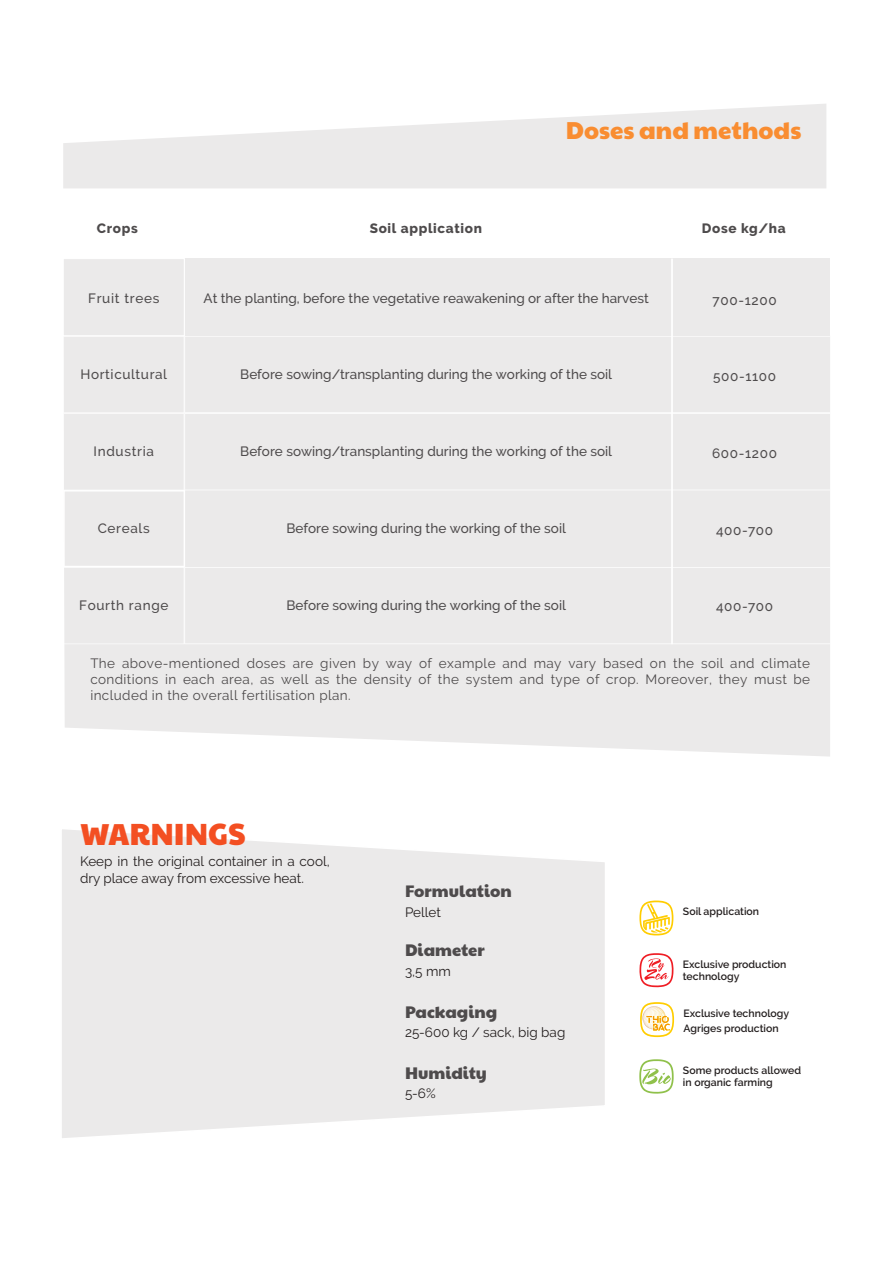
<style>
.page{position:relative;width:893px;height:1263px;background:#fff}
.page>*{position:absolute;margin:0;border:0;box-sizing:border-box;transform-origin:0 0}
.t1{font:30px "Paytone One";color:#f34f22}
.t2{font:24px "Paytone One";color:#f98d31}
.t3{font:16.5px "Paytone One";color:#4e4b4c}
.t4{font:500 13.5px "Raleway";color:#4e4b4c}
.t5{font:13.5px/16.2px "Raleway";letter-spacing:.03em;color:#4e4b4c;text-align:justify}
.t6{font:13.5px/16.2px "Raleway";color:#241f1f}
.t7{font:500 13.5px "Raleway";letter-spacing:.05em;color:#4e4b4c}
.t8{font:800 13.5px "Raleway";letter-spacing:.05em;color:#4e4b4c}
.t9{font:500 13.5px "Raleway";letter-spacing:.045em;color:#4e4b4c}
.t10{font:600 10.5px/12px "Raleway";color:#241f1f}
</style>
<div class="page">
<svg style="left:640px;top:1002px;width:34px;height:35px"></svg>
<svg style="left:63px;top:104px;width:763px;height:84px;fill:#ebeaea"></svg>
<svg style="left:62px;top:829px;width:543px;height:309px;background:#edecec"></svg>
<svg style="left:639px;top:953px;width:34px;height:34px"></svg>
<svg style="left:639px;top:900px;width:34px;height:35px"></svg>
<svg style="left:64px;top:490px;width:766px;height:266px;background:#ecebeb"></svg>
<div style="left:185px;top:337px;width:645px;height:75px;background:#ebeaea"></div>
<div style="left:184px;top:259px;width:646px;height:77px;background:#ebeaea"></div>
<div style="left:185px;top:414px;width:645px;height:76px;background:#ebeaea"></div>
<div style="left:64px;top:259px;width:121px;height:385px;background:#ebeaea"></div>
<div style="left:184px;top:567px;width:646px;height:77px;background:#ebeaea"></div>
<hr style="left:671px;top:259px;width:2px;height:385px;background:#fff">
<svg style="left:639px;top:1059px;width:35px;height:35px"></svg>
<h2 class="t2" style="left:566px;top:109px;width:237px">Doses and methods</h2>
<p class="t8" style="left:97px;top:220px;width:42px">Crops</p>
<p class="t8" style="left:370px;top:220px;width:114px">Soil application</p>
<p class="t8" style="left:702px;top:220px;width:86px">Dose kg/ha</p>
<p class="t7" style="left:88px;top:290px;width:73px">Fruit trees</p>
<p class="t4" style="left:204px;top:290px;width:447px">At the planting, before the vegetative reawakening or after the harvest</p>
<p class="t4" style="left:713px;top:292px;width:66px">700-1200</p>
<p class="t9" style="left:80px;top:366px;width:88px">Horticultural</p>
<p class="t4" style="left:240px;top:366px;width:373px">Before sowing/transplanting during the working of the soil</p>
<p class="t4" style="left:713px;top:369px;width:65px">500-1100</p>
<p class="t7" style="left:94px;top:444px;width:62px">Industria</p>
<p class="t4" style="left:240px;top:444px;width:373px">Before sowing/transplanting during the working of the soil</p>
<p class="t4" style="left:712px;top:445px;width:67px">600-1200</p>
<p class="t7" style="left:98px;top:521px;width:54px">Cereals</p>
<p class="t4" style="left:286px;top:521px;width:281px">Before sowing during the working of the soil</p>
<p class="t4" style="left:716px;top:522px;width:59px">400-700</p>
<p class="t7" style="left:79px;top:598px;width:91px">Fourth range</p>
<p class="t4" style="left:286px;top:598px;width:281px">Before sowing during the working of the soil</p>
<p class="t4" style="left:716px;top:599px;width:59px">400-700</p>
<p class="t5" style="left:90px;top:655px;width:721px">The above-mentioned doses are given by way of example and may vary based on the soil and climate conditions in each area, as well as the density of the system and type of crop. Moreover, they must be included in the overall fertilisation plan.</p>
<h1 class="t1" style="left:80px;top:807px;width:167px">WARNINGS</h1>
<p class="t6" style="left:80px;top:853px;width:251px">Keep in the original container in a cool, dry place away from excessive heat.</p>
<p class="t3" style="left:405px;top:876px;width:108px">Formulation</p>
<p class="t6" style="left:405px;top:904px;width:37px">Pellet</p>
<p class="t3" style="left:405px;top:935px;width:81px">Diameter</p>
<p class="t6" style="left:405px;top:963px;width:47px">3,5 mm</p>
<p class="t3" style="left:405px;top:996px;width:94px">Packaging</p>
<p class="t6" style="left:405px;top:1024px;width:162px">25-600 kg / sack, big bag</p>
<p class="t3" style="left:405px;top:1058px;width:83px">Humidity</p>
<p class="t6" style="left:405px;top:1085px;width:32px">5-6%</p>
<p class="t10" style="left:683px;top:906px;width:78px">Soil application</p>
<p class="t10" style="left:683px;top:958px;width:105px">Exclusive production technology</p>
<p class="t10" style="left:684px;top:1006px;width:107px;line-height:15px">Exclusive technology<br>Agriges production</p>
<p class="t10" style="left:683px;top:1064px;width:120px">Some products allowed in organic farming</p>
</div>
